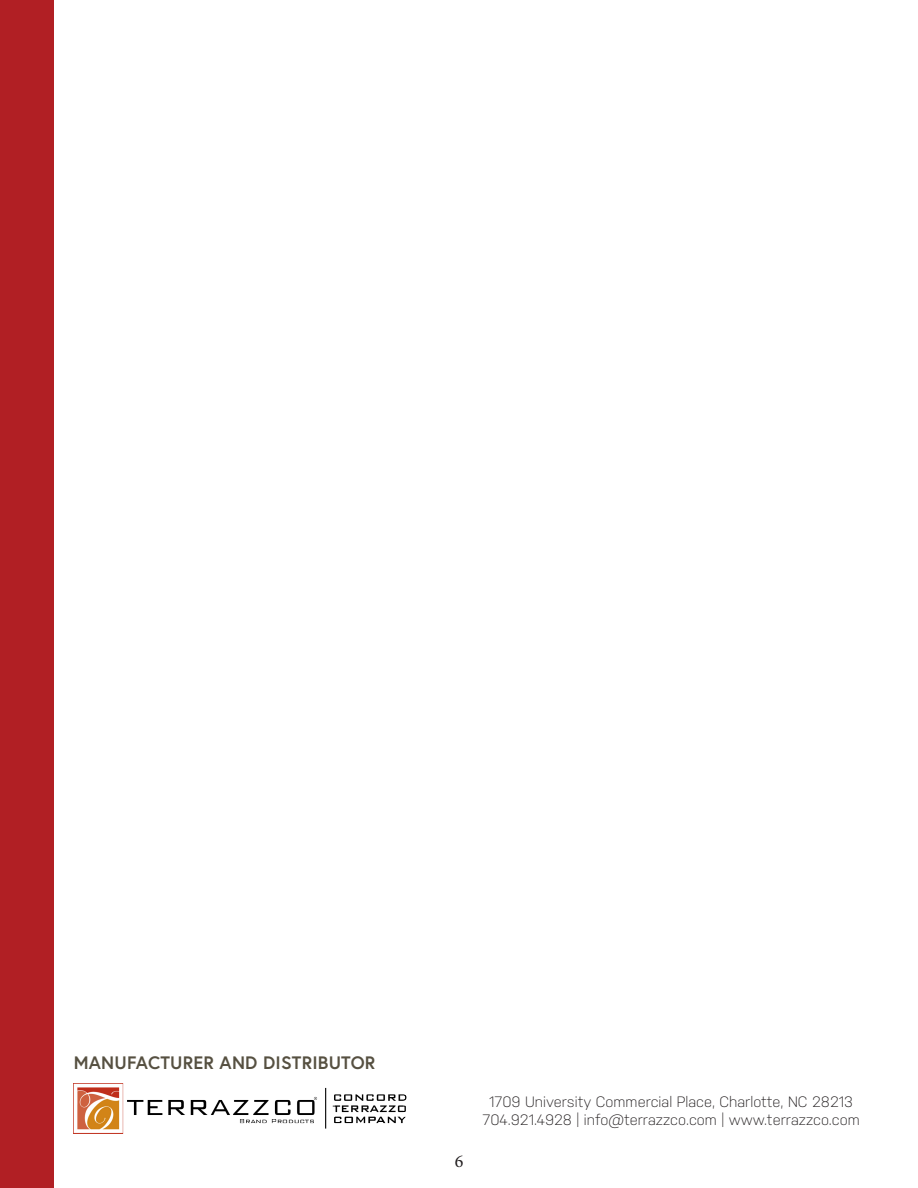
<style>
.page{position:relative;width:918px;height:1188px;background:#fff}
.page>*{position:absolute;margin:0;border:0;box-sizing:border-box;transform-origin:0 0}
.t1{font:700 18px "Europa";letter-spacing:.01em;color:#565041}
.t2{font:18px "Minion Pro";color:#231f20}
.t3{font:300 15px "Nudista";color:#231f20}
</style>
<div class="page">
<div style="left:0;top:0;width:54px;height:1188px;background:#b11f24"></div>
<img style="left:74px;top:1084px;width:333px;height:50px">
<p class="t1" style="left:74px;top:1050px;width:303px">MANUFACTURER AND DISTRIBUTOR</p>
<p class="t2" style="left:455px;top:1149px;width:10px">6</p>
<p class="t3" style="left:489px;top:1093px;width:365px">1709 University Commercial Place, Charlotte, NC 28213</p>
<p class="t3" style="left:483px;top:1111px;width:379px">704.921.4928 | info@terrazzco.com | www.terrazzco.com</p>
</div>
